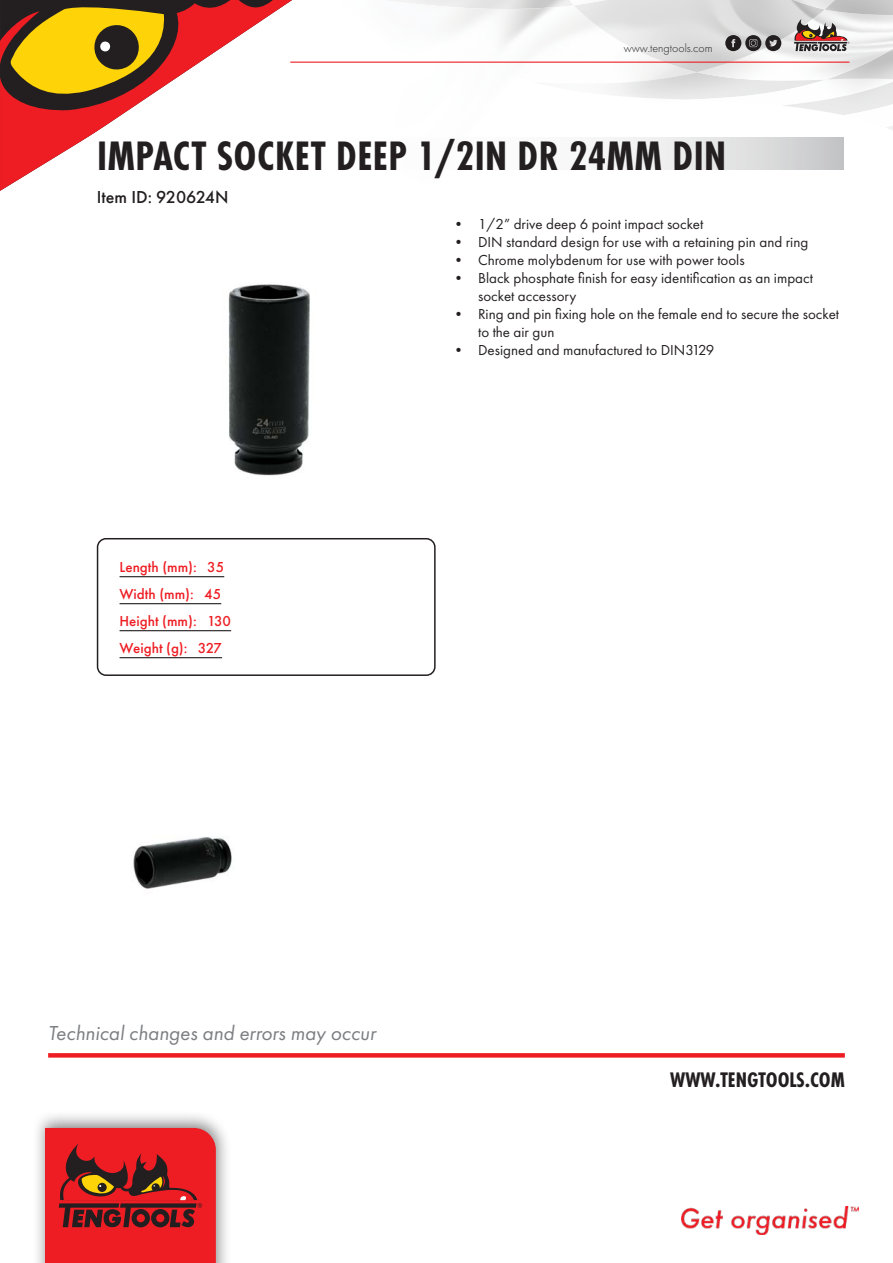
<style>
.page{position:relative;width:893px;height:1263px;background:#fff}
.page>*{position:absolute;margin:0;border:0;box-sizing:border-box;transform-origin:0 0}
.t1{font:700 42.75px "Futura PT Cond";letter-spacing:.01em;color:#231f20}
.t2{font:700 21.9px "Futura PT Cond";color:#231f20}
.t3{font:italic 21px "Futura PT";color:#7c7e81}
.t4{font:500 18px "Futura PT";color:#231f20}
.t5{font:15px/18px "Futura PT";color:#231f20}
.t6{font:500 15px/27px "Futura PT";color:#ee1d23}
.t7{font:300 12px "Futura PT";color:#231f20}
</style>
<div class="page">
<img style="left:687px;top:79px;width:94px;height:21px">
<img style="left:885px;top:98px;width:8px;height:32px">
<img style="left:697px;top:16px;width:196px;height:66px">
<img style="left:574px;top:5px;width:251px;height:67px">
<img style="left:726px;top:0;width:99px;height:10px">
<img style="left:825px;top:0;width:68px;height:16px">
<hr style="left:290px;top:62px;width:559px;height:1px;background:#ee1d23">
<svg style="left:794px;top:19px;width:55px;height:32px"></svg>
<svg style="left:725px;top:35px;width:56px;height:16px"></svg>
<img style="left:682px;top:1206px;width:176px;height:28px">
<div style="left:33px;top:1110px;width:198px;height:153px;background:#231f20;opacity:.54"></div>
<svg style="left:45px;top:1128px;width:171px;height:135px;background:#c72122"></svg>
<svg style="left:0;top:0;width:412px;height:191px"></svg>
<svg style="left:48px;top:1053px;width:797px;height:4px;background:#ee2329"></svg>
<svg style="left:97px;top:137px;width:747px;height:33px"></svg>
<img style="left:228px;top:284px;width:82px;height:192px">
<hr style="left:120px;top:576px;width:104px;height:1px;background:#231f20">
<hr style="left:120px;top:603px;width:101px;height:1px;background:#231f20">
<hr style="left:120px;top:630px;width:111px;height:1px;background:#231f20">
<hr style="left:120px;top:657px;width:102px;height:1px;background:#231f20">
<div style="left:97px;top:538px;width:339px;height:138px;border:2px solid #231f20;border-radius:9px"></div>
<img style="left:133px;top:837px;width:99px;height:52px">
<p class="t7" style="left:624px;top:41px;width:90px">www.tengtools.com</p>
<h1 class="t1" style="left:97px;top:131px;width:631px">IMPACT SOCKET DEEP 1/2IN DR 24MM DIN</h1>
<p class="t4" style="left:97px;top:186px;width:133px">Item ID: 920624N</p>
<p class="t5" style="left:451px;top:215px;width:254px">• 1/2” drive deep 6 point impact socket</p>
<p class="t5" style="left:451px;top:233px;width:359px">• DIN standard design for use with a retaining pin and ring</p>
<p class="t5" style="left:451px;top:251px;width:295px">• Chrome molybdenum for use with power tools</p>
<p class="t5" style="left:478px;top:269px;width:336px;text-indent:-27px">• Black phosphate finish for easy identification as an impact socket accessory</p>
<p class="t5" style="left:478px;top:305px;width:362px;text-indent:-27px">• Ring and pin fixing hole on the female end to secure the socket to the air gun</p>
<p class="t5" style="left:451px;top:341px;width:265px">• Designed and manufactured to DIN3129</p>
<p class="t6" style="left:120px;top:554px;width:113px">Length (mm): 35<br>Width (mm): 45<br>Height (mm): 130<br>Weight (g): 327</p>
<h3 class="t3" style="left:48px;top:1021px;width:329px">Technical changes and errors may occur</h3>
<h2 class="t2" style="left:670px;top:1067px;width:176px">WWW.TENGTOOLS.COM</h2>
</div>
